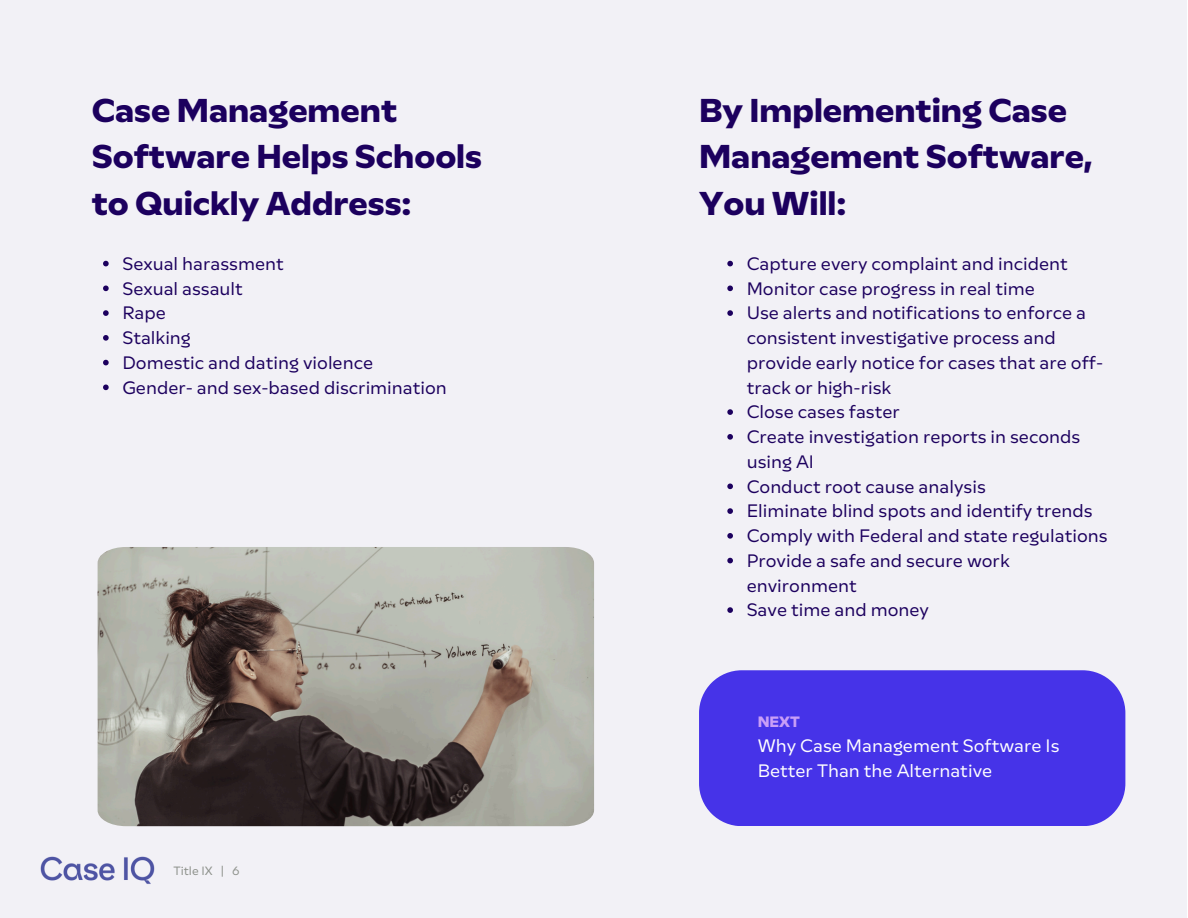
<style>
.page{position:relative;width:1188px;height:918px;background:#fff}
.page>*{position:absolute;margin:0;border:0;box-sizing:border-box;transform-origin:0 0}
.t1{font:700 33px/46.2px "RB Multima";color:#1c005e}
.t2{font:18px/24.8px "RB Multima";color:#1c005e}
.t3{font:18px/24.8px "RB Multima";color:#fff}
.t4{font:700 15px "RB Multima";color:#c99ff7}
.t5{font:12px "RB Multima";color:#8d918b}
</style>
<div class="page">
<div style="left:0;top:0;width:1187px;height:918px;background:#f2f1f6"></div>
<img style="left:40px;top:856px;width:115px;height:28px">
<svg style="left:103px;top:261px;width:6px;height:5px"></svg>
<svg style="left:103px;top:286px;width:6px;height:5px"></svg>
<svg style="left:103px;top:310px;width:6px;height:6px"></svg>
<svg style="left:103px;top:335px;width:6px;height:6px"></svg>
<svg style="left:103px;top:360px;width:6px;height:5px"></svg>
<svg style="left:103px;top:385px;width:6px;height:5px"></svg>
<img style="left:98px;top:547px;width:496px;height:279px">
<div style="left:699px;top:670px;width:426px;height:156px;background:#4633e8"></div>
<svg style="left:727px;top:261px;width:6px;height:5px"></svg>
<svg style="left:727px;top:286px;width:6px;height:5px"></svg>
<svg style="left:727px;top:310px;width:6px;height:6px"></svg>
<svg style="left:727px;top:409px;width:6px;height:6px"></svg>
<svg style="left:727px;top:434px;width:6px;height:6px"></svg>
<svg style="left:727px;top:484px;width:6px;height:5px"></svg>
<svg style="left:727px;top:508px;width:6px;height:6px"></svg>
<svg style="left:727px;top:533px;width:6px;height:6px"></svg>
<svg style="left:727px;top:558px;width:6px;height:5px"></svg>
<svg style="left:727px;top:607px;width:6px;height:6px"></svg>
<p class="t1" style="left:92px;top:88px;width:392px">Case Management<br>Software Helps Schools to Quickly Address:</p>
<h1 class="t1" style="left:699px;top:88px;width:395px">By Implementing Case<br>Management Software,<br>You Will:</h1>
<p class="t2" style="left:122px;top:251px;width:163px">Sexual harassment</p>
<p class="t2" style="left:122px;top:276px;width:122px">Sexual assault</p>
<p class="t2" style="left:122px;top:301px;width:45px">Rape</p>
<p class="t2" style="left:122px;top:325px;width:70px">Stalking</p>
<p class="t2" style="left:122px;top:350px;width:252px">Domestic and dating violence</p>
<p class="t2" style="left:122px;top:375px;width:326px">Gender- and sex-based discrimination</p>
<p class="t5" style="left:173px;top:863px;width:68px">Title IX | 6</p>
<p class="t2" style="left:747px;top:251px;width:323px">Capture every complaint and incident</p>
<p class="t2" style="left:747px;top:276px;width:290px">Monitor case progress in real time</p>
<p class="t2" style="left:747px;top:301px;width:358px">Use alerts and notifications to enforce a consistent investigative process and provide early notice for cases that are off&shy;track or high-risk</p>
<p class="t2" style="left:747px;top:400px;width:155px">Close cases faster</p>
<p class="t2" style="left:747px;top:424px;width:335px">Create investigation reports in seconds using AI</p>
<p class="t2" style="left:747px;top:474px;width:241px">Conduct root cause analysis</p>
<p class="t2" style="left:747px;top:499px;width:348px">Eliminate blind spots and identify trends</p>
<p class="t2" style="left:747px;top:523px;width:363px">Comply with Federal and state regulations</p>
<h3 class="t2" style="left:747px;top:548px;width:265px">Provide a safe and secure work environment</h3>
<p class="t2" style="left:747px;top:598px;width:184px">Save time and money</p>
<p class="t4" style="left:758px;top:713px;width:44px">NEXT</p>
<p class="t3" style="left:758px;top:734px;width:303px">Why Case Management Software Is<br>Better Than the Alternative</p>
</div>
